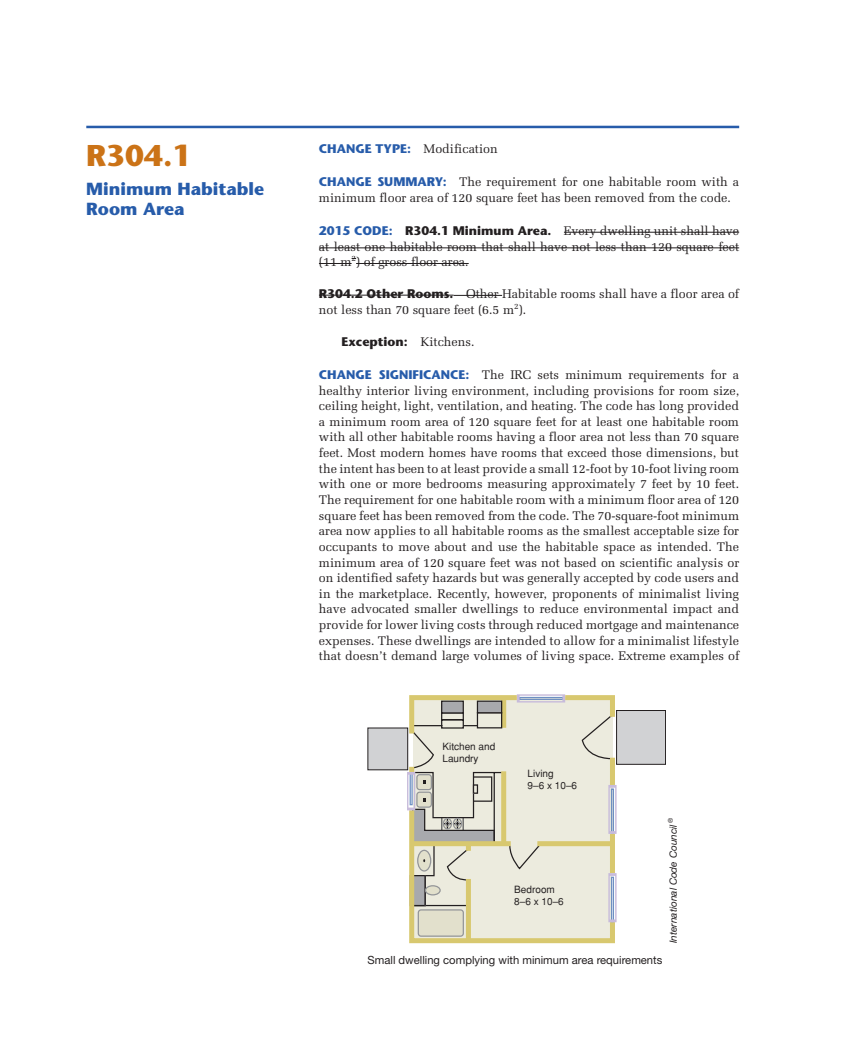
<style>
.page{position:relative;width:848px;height:1062px;background:#fff}
.page>*{position:absolute;margin:0;border:0;box-sizing:border-box;transform-origin:0 0}
.t1{font:700 30px "Stone Sans Std";color:#cb7317}
.t2{font:700 17.5px/20px "Stone Sans Std";color:#275caa}
.t3{font:12.5px/15.6px "Melior LT Std";color:#231f20}
.t4{font:700 12.5px "Stone Sans Std";color:#231f20}
.t5{font:11.25px "Helvetica Neue LT Std";color:#231f20}
.t6{font:10px/12px "Helvetica";color:#231f20}
.t7{font:italic 10px "Helvetica Neue LT Std";color:#231f20}
.s1{font-family:"Stone Sans Std";font-weight:700;color:#275caa}
.s2{font-family:"Stone Sans Std";font-weight:700}
.s3{font-family:"Melior LT Std";font-weight:400}
</style>
<div class="page">
<hr style="left:86px;top:126px;width:653px;height:2px;background:#275caa">
<hr style="left:564px;top:232px;width:175px;height:1px;background:#231f20">
<hr style="left:319px;top:247px;width:420px;height:1px;background:#231f20">
<hr style="left:319px;top:263px;width:32px;height:1px;background:#231f20">
<hr style="left:356px;top:263px;width:112px;height:1px;background:#231f20">
<hr style="left:319px;top:295px;width:134px;height:1px;background:#231f20">
<hr style="left:453px;top:295px;width:49px;height:1px;background:#231f20">
<div style="left:616px;top:710px;width:49px;height:54px;background:#d1d2d4"></div>
<div style="left:368px;top:727px;width:39px;height:42px;background:#d1d2d4"></div>
<svg style="left:407px;top:694px;width:209px;height:247px;background:#dfddcc"></svg>
<h1 class="t1" style="left:86px;top:137px;width:107px">R304.1</h1>
<h2 class="t2" style="left:86px;top:178px;width:179px">Minimum Habitable<br>Room Area</h2>
<p class="t3" style="left:319px;top:141px;width:180px"><span class="s1">CHANGE TYPE:</span> Modification</p>
<p class="t3" style="left:319px;top:174px;width:421px"><span class="s1">CHANGE SUMMARY:</span> The requirement for one habitable room with a minimum floor area of 120 square feet has been removed from the code.</p>
<p class="t3" style="left:319px;top:223px;width:421px;text-align:justify"><span class="s1">2015 CODE:</span> <span class="s2">R304.1 Minimum area.</span> Every dwelling unit shall have at least one habitable room that shall have not less than 120 square feet (11 m<sup>2</sup>) of gross floor area.</p>
<p class="t3" style="left:319px;top:286px;width:421px"><span class="s2">R304.2 Other rooms.</span> Other Habitable rooms shall have a floor area of not less than 70 square feet (6.5 m<sup>2</sup>).</p>
<p class="t4" style="left:341px;top:334px;width:135px">Exception: <span class="s3">Kitchens.</span></p>
<p class="t3" style="left:319px;top:367px;width:422px;text-align:justify"><span class="s1">CHANGE SIGNIFICANCE:</span> The IRC sets minimum requirements for a healthy interior living environment, including provisions for room size, ceiling height, light, ventilation, and heating. The code has long provided a minimum room area of 120 square feet for at least one habitable room with all other habitable rooms having a floor area not less than 70 square feet. Most modern homes have rooms that exceed those dimensions, but the intent has been to at least provide a small 12-foot by 10-foot living room with one or more bedrooms measuring approximately 7 feet by 10 feet.<br>The requirement for one habitable room with a minimum floor area of 120 square feet has been removed from the code. The 70-square-foot minimum area now applies to all habitable rooms as the smallest acceptable size for occupants to move about and use the habitable space as intended. The minimum area of 120 square feet was not based on scientific analysis or on identified safety hazards but was generally accepted by code users and in the marketplace. Recently, however, proponents of minimalist living have advocated smaller dwellings to reduce environmental impact and provide for lower living costs through reduced mortgage and maintenance expenses. These dwellings are intended to allow for a minimalist lifestyle that doesn’t demand large volumes of living space. Extreme examples of</p>
<p class="t6" style="left:442px;top:740px;width:54px">Kitchen and<br>Laundry</p>
<p class="t6" style="left:527px;top:767px;width:51px">Living<br>9–6 x 10–6</p>
<p class="t6" style="left:514px;top:882px;width:51px">Bedroom<br>8–6 x 10–6</p>
<p class="t7" style="left:667px;top:943px;width:126px;rotate:-90deg">International Code Council <sup>®</sup></p>
<p class="t5" style="left:367px;top:952px;width:296px">Small dwelling complying with minimum area requirements</p>
</div>
